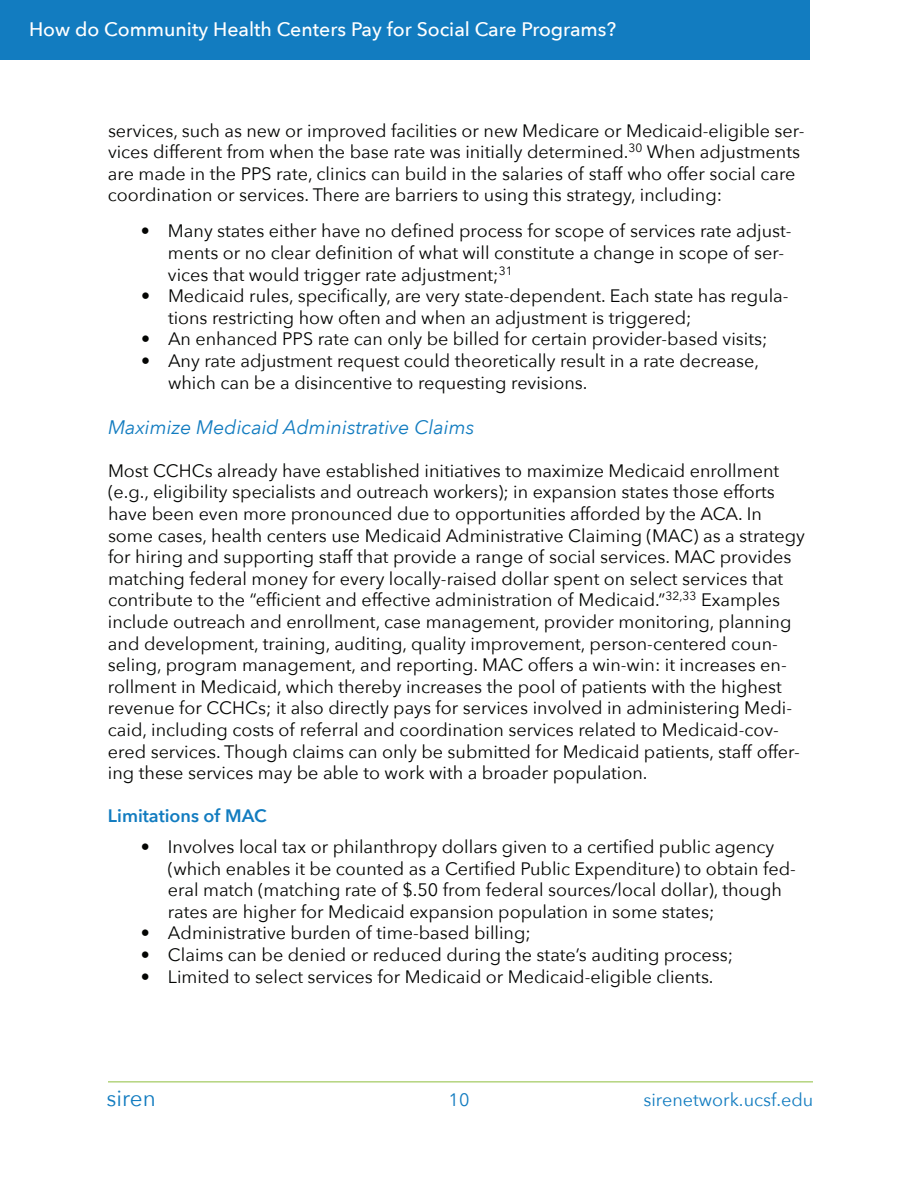
<style>
.page{position:relative;width:918px;height:1188px;background:#fff}
.page>*{position:absolute;margin:0;border:0;box-sizing:border-box;transform-origin:0 0}
.t1{font:22.5px "Avenir Next";color:#127cc0}
.t2{font:500 19.5px "Avenir Next";color:#fff}
.t3{font:italic 19.5px "Avenir Next";color:#127cc0}
.t4{font:18px/21.6px "Avenir Next";color:#040503}
.t5{font:18px "Avenir Next";color:#127cc0}
.t6{font:600 18px "Avenir Next";color:#127cc0}
</style>
<div class="page">
<hr style="left:108px;top:1082px;width:705px;height:1px;background:#8fbe3e">
<div style="left:0;top:0;width:810px;height:60px;background:#127cc0"></div>
<p class="t2" style="left:29px;top:13px;width:589px">How do Community Health Centers Pay for Social Care Programs?</p>
<p class="t4" style="left:108px;top:119px;width:698px">services, such as new or improved facilities or new Medicare or Medicaid-eligible ser&shy;vices different from when the base rate was initially determined.<sup>30</sup> When adjustments are made in the PPS rate, clinics can build in the salaries of staff who offer social care coordination or services. There are barriers to using this strategy, including:</p>
<p class="t4" style="left:168px;top:219px;width:625px;text-indent:-27px">• Many states either have no defined process for scope of services rate adjust&shy;ments or no clear definition of what will constitute a change in scope of ser&shy;vices that would trigger rate adjustment;<sup>31</sup></p>
<p class="t4" style="left:168px;top:284px;width:622px;text-indent:-27px">• Medicaid rules, specifically, are very state-dependent. Each state has regula&shy;tions restricting how often and when an adjustment is triggered;</p>
<p class="t4" style="left:141px;top:327px;width:628px">• An enhanced PPS rate can only be billed for certain provider-based visits;</p>
<p class="t4" style="left:168px;top:349px;width:593px;text-indent:-27px">• Any rate adjustment request could theoretically result in a rate decrease, which can be a disincentive to requesting revisions.</p>
<p class="t3" style="left:108px;top:410px;width:368px">Maximize Medicaid Administrative Claims</p>
<p class="t4" style="left:108px;top:459px;width:698px">Most CCHCs already have established initiatives to maximize Medicaid enrollment (e.g., eligibility specialists and outreach workers); in expansion states those efforts have been even more pronounced due to opportunities afforded by the ACA. In some cases, health centers use Medicaid Administrative Claiming (MAC) as a strategy for hiring and supporting staff that provide a range of social services. MAC provides matching federal money for every locally-raised dollar spent on select services that contribute to the “efficient and effective administration of Medicaid.”<sup>32,33</sup> Examples include outreach and enrollment, case management, provider monitoring, planning and development, training, auditing, quality improvement, person-centered coun&shy;seling, program management, and reporting. MAC offers a win-win: it increases en&shy;rollment in Medicaid, which thereby increases the pool of patients with the highest revenue for CCHCs; it also directly pays for services involved in administering Medi&shy;caid, including costs of referral and coordination services related to Medicaid-cov&shy;ered services. Though claims can only be submitted for Medicaid patients, staff offer&shy;ing these services may be able to work with a broader population.</p>
<p class="t6" style="left:108px;top:801px;width:160px">Limitations of MAC</p>
<p class="t4" style="left:168px;top:835px;width:629px;text-indent:-27px">• Involves local tax or philanthropy dollars given to a certified public agency (which enables it be counted as a Certified Public Expenditure) to obtain fed&shy;eral match (matching rate of $.50 from federal sources/local dollar), though rates are higher for Medicaid expansion population in some states;</p>
<p class="t4" style="left:141px;top:921px;width:391px">• Administrative burden of time-based billing;</p>
<p class="t4" style="left:141px;top:943px;width:594px">• Claims can be denied or reduced during the state’s auditing process;</p>
<p class="t4" style="left:141px;top:965px;width:574px">• Limited to select services for Medicaid or Medicaid-eligible clients.</p>
<p class="t1" style="left:106px;top:1079px;width:51px">siren</p>
<p class="t5" style="left:449px;top:1085px;width:22px">10</p>
<p class="t5" style="left:644px;top:1084px;width:171px">sirenetwork.ucsf.edu</p>
</div>
